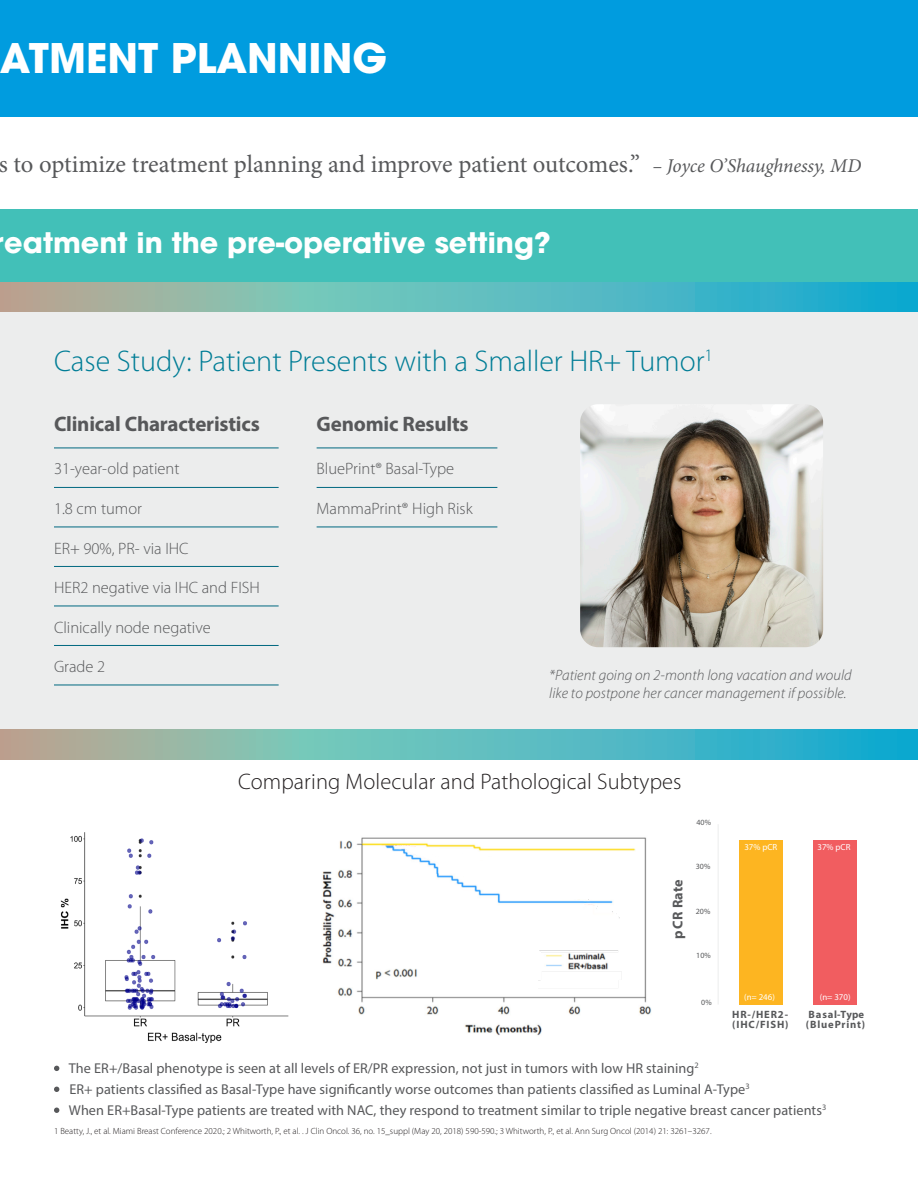
<style>
.page{position:relative;width:918px;height:1188px;background:#fff}
.page>*{position:absolute;margin:0;border:0;box-sizing:border-box;transform-origin:0 0}
.t1{font:700 40.5px "Avant Garde LT";color:#fff}
.t2{font:300 30px "Myriad Pro";color:#007d96}
.t3{font:700 28.2px "Avant Garde LT";color:#fff}
.t4{font:24.75px "Minion Pro";letter-spacing:-.005em;color:#57585a}
.t5{font:300 22.5px "Myriad Pro";letter-spacing:.005em;color:#231f20}
.CS_-_H3{font:700 21px "Myriad Pro";letter-spacing:-.01em;color:#57585a}
.t6{font:italic 19.5px "Minion Pro";letter-spacing:-.01em;color:#57585a}
.CS_-_Facts{font:300 16.5px "Myriad Pro";color:#57585a}
.t7{font:italic 300 15px/18px "Myriad Pro";letter-spacing:.005em;color:#57585a}
.t8{font:14.25px/21px "Myriad Pro";letter-spacing:.005em;color:#57585a}
.t9{font:700 14.1px "Myriad Pro";color:#58595b}
.t10{font:700 10.65px/10.1px "Myriad Pro";letter-spacing:.08em;color:#58595b}
.t11{font:300 9px "Myriad Pro";color:#231f20}
.t12{font:8.85px "Myriad Pro";color:#fff}
.t13{font:7.95px "Myriad Pro";letter-spacing:.005em;color:#58595b}
</style>
<div class="page">
<div style="left:0;top:312px;width:918px;height:443px;background:#eceded"></div>
<svg style="left:0;top:282px;width:918px;height:30px;background:#65b6b9"></svg>
<div style="left:0;top:0;width:918px;height:117px;background:#009cdf"></div>
<svg style="left:0;top:729px;width:918px;height:30px;background:#65b6b9"></svg>
<hr style="left:54px;top:448px;width:225px;height:1px;background:#006880">
<hr style="left:54px;top:487px;width:225px;height:1px;background:#006880">
<hr style="left:54px;top:527px;width:225px;height:1px;background:#006880">
<hr style="left:54px;top:566px;width:225px;height:1px;background:#006880">
<hr style="left:54px;top:606px;width:225px;height:1px;background:#006880">
<hr style="left:54px;top:645px;width:225px;height:1px;background:#006880">
<hr style="left:54px;top:685px;width:225px;height:1px;background:#006880">
<hr style="left:317px;top:448px;width:180px;height:1px;background:#006880">
<hr style="left:317px;top:487px;width:180px;height:1px;background:#006880">
<hr style="left:317px;top:527px;width:180px;height:1px;background:#006880">
<div style="left:0;top:209px;width:918px;height:73px;background:#42c0b8"></div>
<svg style="left:54px;top:1066px;width:5px;height:5px"></svg>
<svg style="left:54px;top:1087px;width:5px;height:5px"></svg>
<svg style="left:54px;top:1108px;width:5px;height:5px"></svg>
<img style="left:60px;top:832px;width:228px;height:210px">
<hr style="left:718px;top:824px;width:1px;height:181px;background:#eceded">
<div style="left:740px;top:840px;width:43px;height:165px;background:#fdb521"></div>
<div style="left:813px;top:840px;width:43px;height:165px;background:#f15d60"></div>
<img style="left:322px;top:837px;width:330px;height:199px">
<div style="left:434px;top:850px;width:23px;height:5px;background:#fff"></div>
<div style="left:457px;top:854px;width:30px;height:6px;background:#fff"></div>
<div style="left:510px;top:857px;width:46px;height:42px;background:#fff"></div>
<div style="left:484px;top:857px;width:30px;height:15px;background:#fff"></div>
<div style="left:556px;top:887px;width:66px;height:12px;background:#fff"></div>
<div style="left:484px;top:872px;width:31px;height:17px;background:#fff"></div>
<div style="left:465px;top:865px;width:23px;height:16px;background:#fff"></div>
<div style="left:457px;top:860px;width:14px;height:15px;background:#fff"></div>
<div style="left:439px;top:855px;width:24px;height:16px;background:#fff"></div>
<svg style="left:408px;top:847px;width:45px;height:20px"></svg>
<div style="left:415px;top:849px;width:23px;height:5px;background:#fff"></div>
<img style="left:580px;top:404px;width:243px;height:243px">
<h1 class="t1" style="left:-1px;top:32px;width:389px">ATMENT PLANNING</h1>
<h3 class="t4" style="left:-1px;top:147px;width:643px">s to optimize treatment planning and improve patient outcomes.”</h3>
<h3 class="t6" style="left:653px;top:152px;width:210px">– Joyce O’Shaughnessy, MD</h3>
<h3 class="t3" style="left:4px;top:224px;width:548px">eatment in the pre-operative setting?</h3>
<p class="t2" style="left:54px;top:344px;width:661px">Case Study: Patient Presents with a Smaller HR+ Tumor<sup>1</sup></p>
<p class="CS_-_H3" style="left:54px;top:410px;width:207px">Clinical Characteristics</p>
<p class="CS_-_Facts" style="left:54px;top:460px;width:127px">31-year-old patient</p>
<p class="CS_-_Facts" style="left:54px;top:499px;width:90px">1.8 cm tumor</p>
<p class="CS_-_Facts" style="left:54px;top:539px;width:136px">ER+ 90%, PR- via IHC</p>
<p class="CS_-_Facts" style="left:54px;top:578px;width:207px">HER2 negative via IHC and FISH</p>
<p class="CS_-_Facts" style="left:54px;top:618px;width:158px">Clinically node negative</p>
<p class="CS_-_Facts" style="left:54px;top:657px;width:53px">Grade 2</p>
<p class="CS_-_H3" style="left:317px;top:410px;width:154px">Genomic Results</p>
<p class="CS_-_Facts" style="left:317px;top:460px;width:139px">BluePrint® Basal-Type</p>
<p class="CS_-_Facts" style="left:317px;top:499px;width:158px">MammaPrint® High Risk</p>
<p class="t7" style="left:549px;top:666px;width:304px">*Patient going on 2-month long vacation and would like to postpone her cancer management if possible.</p>
<p class="t5" style="left:238px;top:769px;width:445px">Comparing Molecular and Pathological Subtypes</p>
<p class="t13" style="left:696px;top:818px;width:16px">40%</p>
<p class="t9" style="left:668px;top:939px;width:60px;rotate:-90deg">pCR Rate</p>
<p class="t13" style="left:696px;top:861px;width:16px">30%</p>
<p class="t13" style="left:696px;top:906px;width:16px">20%</p>
<p class="t13" style="left:696px;top:951px;width:16px">10%</p>
<p class="t13" style="left:701px;top:997px;width:12px">0%</p>
<p class="t12" style="left:744px;top:841px;width:34px">37% pCR</p>
<p class="t12" style="left:818px;top:841px;width:34px">37% pCR</p>
<p class="t12" style="left:744px;top:992px;width:32px">(n= 246)</p>
<p class="t12" style="left:820px;top:992px;width:32px">(n= 370)</p>
<p class="t10" style="left:732px;top:1009px;width:58px">HR-/HER2- (IHC/FISH)</p>
<p class="t10" style="left:809px;top:1009px;width:57px">Basal-Type</p>
<p class="t10" style="left:806px;top:1019px;width:61px">(BluePrint)</p>
<p class="t8" style="left:69px;top:1057px;width:759px">The ER+/Basal phenotype is seen at all levels of ER/PR expression, not just in tumors with low HR staining<sup>2<br></sup>ER+ patients classified as Basal-Type have significantly worse outcomes than patients classified as Luminal A-Type<sup>3<br></sup>When ER+Basal-Type patients are treated with NAC, they respond to treatment similar to triple negative breast cancer patients<sup>3</sup></p>
<p class="t11" style="left:54px;top:1126px;width:659px">1 Beatty, J., et al. Miami Breast Conference 2020.; 2 Whitworth, P., et al. . J Clin Oncol. 36, no. 15_suppl (May 20, 2018) 590-590.; 3 Whitworth, P., et al. Ann Surg Oncol (2014) 21: 3261–3267.</p>
</div>
